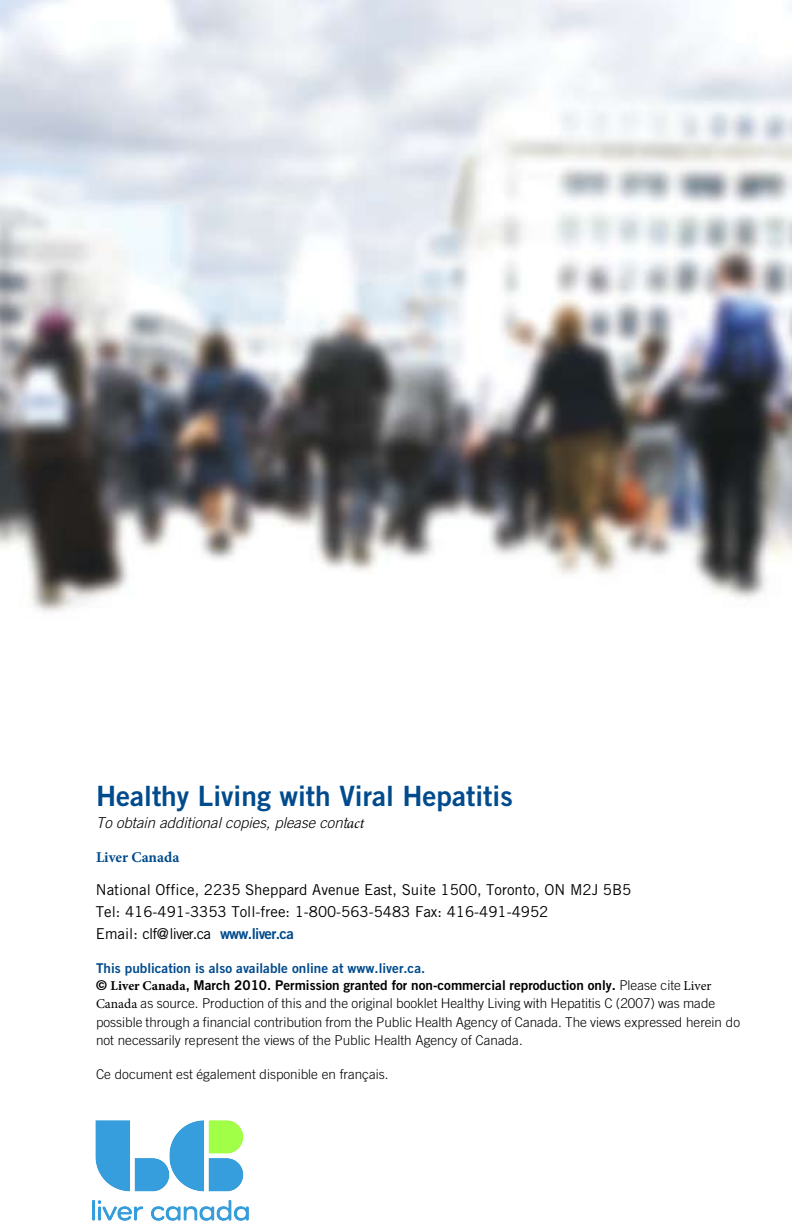
<style>
.page{position:relative;width:792px;height:1224px;background:#fff}
.page>*{position:absolute;margin:0;border:0;box-sizing:border-box;transform-origin:0 0}
.t1{font:28px "Trade Gothic Bold Two";color:#004b8d}
.t2{font:15px/22px "Trade Gothic";color:#000}
.t3{font:italic 300 15px "Trade Gothic";color:#000}
.t4{font:700 15px "Minion Pro";color:#004b8d}
.t5{font:300 13.6px/18.4px "Trade Gothic";color:#000}
.t6{font:13.6px/17px "Trade Gothic Bold Two";color:#000}
.s1{font-family:"Minion Pro";font-weight:400}
.s2{font-family:"Trade Gothic Bold Two";color:#004b8d}
.s3{color:#004b8d}
.s4{font-family:"Minion Pro";font-weight:700}
.s5{font-family:"Trade Gothic";font-weight:300}
.s6{font-family:"Minion Pro"}
</style>
<div class="page">
<img style="left:0;top:0;width:792px;height:612px">
<img style="left:92px;top:1120px;width:157px;height:101px">
<h1 class="t1" style="left:96px;top:779px;width:418px">Healthy living with viral Hepatitis</h1>
<p class="t3" style="left:96px;top:814px;width:270px">To obtain additional copies, please cont<span class="s1">act</span></p>
<p class="t4" style="left:96px;top:847px;width:85px">Liver Canada</p>
<p class="t2" style="left:96px;top:879px;width:537px">National Office, 2235 Sheppard Avenue East, Suite 1500, Toronto, ON M2J 5B5<br>Tel: 416-491-3353 Toll-free: 1-800-563-5483 Fax: 416-491-4952<br>Email: clf@liver.ca <span class="s2">www.liver.ca</span></p>
<p class="t6" style="left:96px;top:960px;width:617px"><span class="s3">this publication is also available online at www.liver.ca.<br></span>© <span class="s4">Liver Canada</span>, march 2010. Permission granted for non-commercial reproduction only. <span class="s5">Please cite</span> <span class="s6">Liver</span></p>
<p class="t5" style="left:96px;top:994px;width:646px"><span class="s1">Canada</span> as source. Production of this and the original booklet Healthy Living with Hepatitis C (2007) was made possible through a financial contribution from the Public Health Agency of Canada. The views expressed herein do not necessarily represent the views of the Public Health Agency of Canada.</p>
<p class="t5" style="left:96px;top:1065px;width:294px">Ce document est également disponible en français.</p>
</div>
